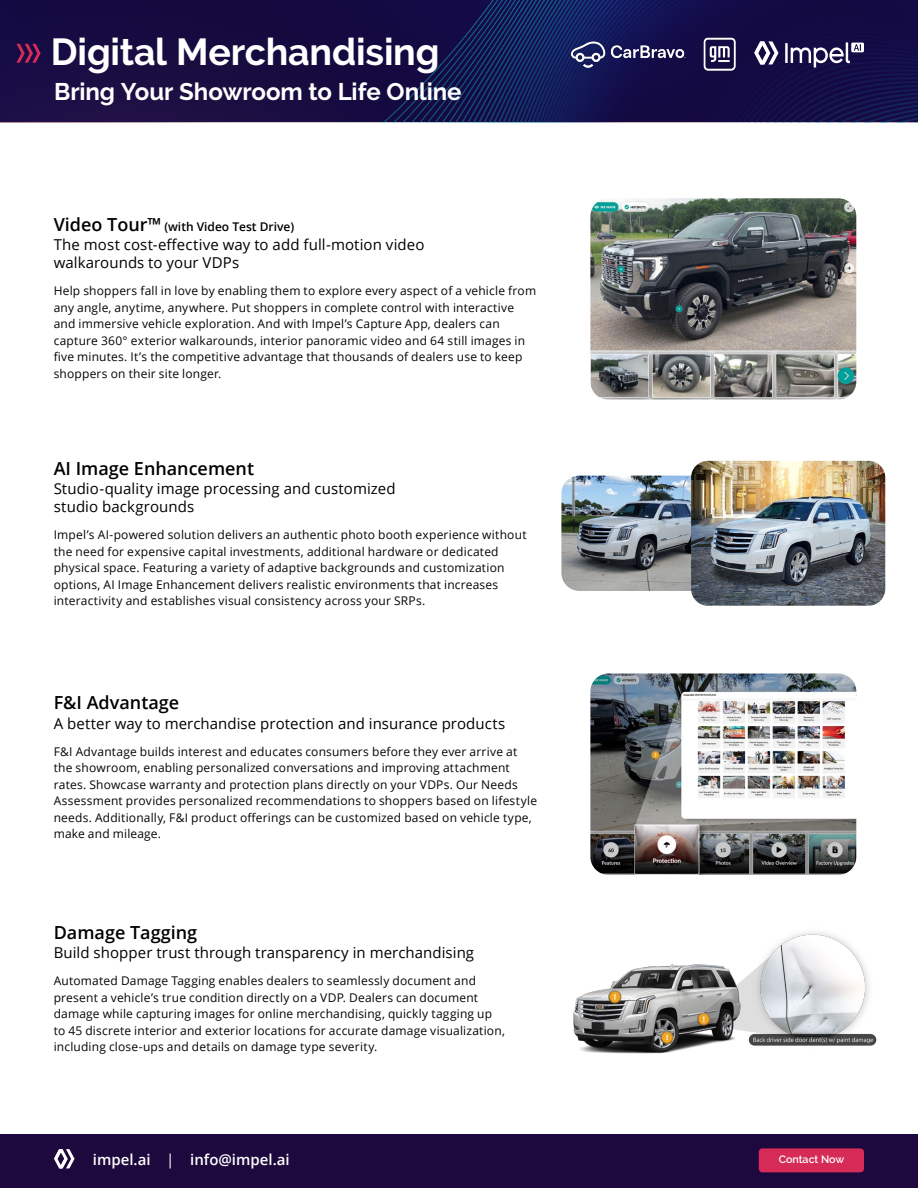
<style>
.page{position:relative;width:918px;height:1188px;background:#fff}
.page>*{position:absolute;margin:0;border:0;box-sizing:border-box;transform-origin:0 0}
.t1{font:700 37.5px "Raleway";letter-spacing:-.005em;color:#fff}
.t2{font:700 24px "Raleway";letter-spacing:-.005em;color:#fff}
.t3{font:600 18px "Open Sans";color:#000}
.t4{font:15px/18px "Open Sans";letter-spacing:.005em;color:#000}
.t5{font:600 15px "Open Sans";color:#fff}
.t6{font:12px/16.5px "Open Sans";letter-spacing:.015em;color:#05050a}
.t7{font:600 12px "Open Sans";color:#000}
.t8{font:600 10.65px "Raleway";color:#fff}
.s1{font-size:18px}
.s2{font-weight:400}
</style>
<div class="page">
<div style="left:0;top:1134px;width:918px;height:54px;background:#1e093e"></div>
<svg style="left:0;top:0;width:918px;height:122px;background:#171149"></svg>
<svg style="left:54px;top:1149px;width:21px;height:19px"></svg>
<div style="left:759px;top:1148px;width:105px;height:24px;background:#d62b56;border-radius:4px"></div>
<img style="left:701px;top:38px;width:37px;height:32px">
<img style="left:570px;top:41px;width:117px;height:27px">
<img style="left:590px;top:198px;width:266px;height:202px">
<img style="left:590px;top:674px;width:266px;height:201px">
<img style="left:573px;top:932px;width:304px;height:122px">
<img style="left:561px;top:476px;width:130px;height:115px">
<img style="left:691px;top:461px;width:194px;height:145px">
<h1 class="t1" style="left:51px;top:31px;width:390px">Digital Merchandising</h1>
<h2 class="t2" style="left:54px;top:78px;width:409px">Bring Your Showroom to Life Online</h2>
<p class="t7" style="left:54px;top:218px;width:242px"><span class="s1">Video Tour™</span> (with Video Test Drive)</p>
<p class="t4" style="left:54px;top:235px;width:372px">The most cost-effective way to add full-motion video walkarounds to your VDPs</p>
<p class="t6" style="left:54px;top:282px;width:484px">Help shoppers fall in love by enabling them to explore every aspect of a vehicle from any angle, anytime, anywhere. Put shoppers in complete control with interactive and immersive vehicle exploration. And with Impel’s Capture App, dealers can capture 360° exterior walkarounds, interior panoramic video and 64 still images in five minutes. It’s the competitive advantage that thousands of dealers use to keep shoppers on their site longer.</p>
<h3 class="t3" style="left:54px;top:456px;width:202px">AI Image Enhancement</h3>
<p class="t4" style="left:54px;top:479px;width:343px">Studio-quality image processing and customized studio backgrounds</p>
<p class="t6" style="left:54px;top:526px;width:474px">Impel’s AI-powered solution delivers an authentic photo booth experience without the need for expensive capital investments, additional hardware or dedicated physical space. Featuring a variety of adaptive backgrounds and customization options, AI Image Enhancement delivers realistic environments that increases interactivity and establishes visual consistency across your SRPs.</p>
<h3 class="t3" style="left:54px;top:690px;width:127px">F&amp;I Advantage</h3>
<p class="t4" style="left:54px;top:714px;width:453px">A better way to merchandise protection and insurance products</p>
<p class="t6" style="left:54px;top:743px;width:485px">F&amp;I Advantage builds interest and educates consumers before they ever arrive at the showroom, enabling personalized conversations and improving attachment rates. Showcase warranty and protection plans directly on your VDPs. Our Needs Assessment provides personalized recommendations to shoppers based on lifestyle needs. Additionally, F&amp;I product offerings can be customized based on vehicle type, make and mileage.</p>
<h3 class="t3" style="left:54px;top:920px;width:145px">Damage Tagging</h3>
<p class="t4" style="left:54px;top:943px;width:422px">Build shopper trust through transparency in merchandising</p>
<p class="t6" style="left:54px;top:972px;width:453px">Automated Damage Tagging enables dealers to seamlessly document and present a vehicle’s true condition directly on a VDP. Dealers can document damage while capturing images for online merchandising, quickly tagging up to 45 discrete interior and exterior locations for accurate damage visualization, including close-ups and details on damage type severity.</p>
<p class="t5" style="left:93px;top:1149px;width:198px">impel.ai <span class="s2">|</span> info@impel.ai</p>
<p class="t8" style="left:779px;top:1153px;width:67px">Contact Now</p>
</div>
